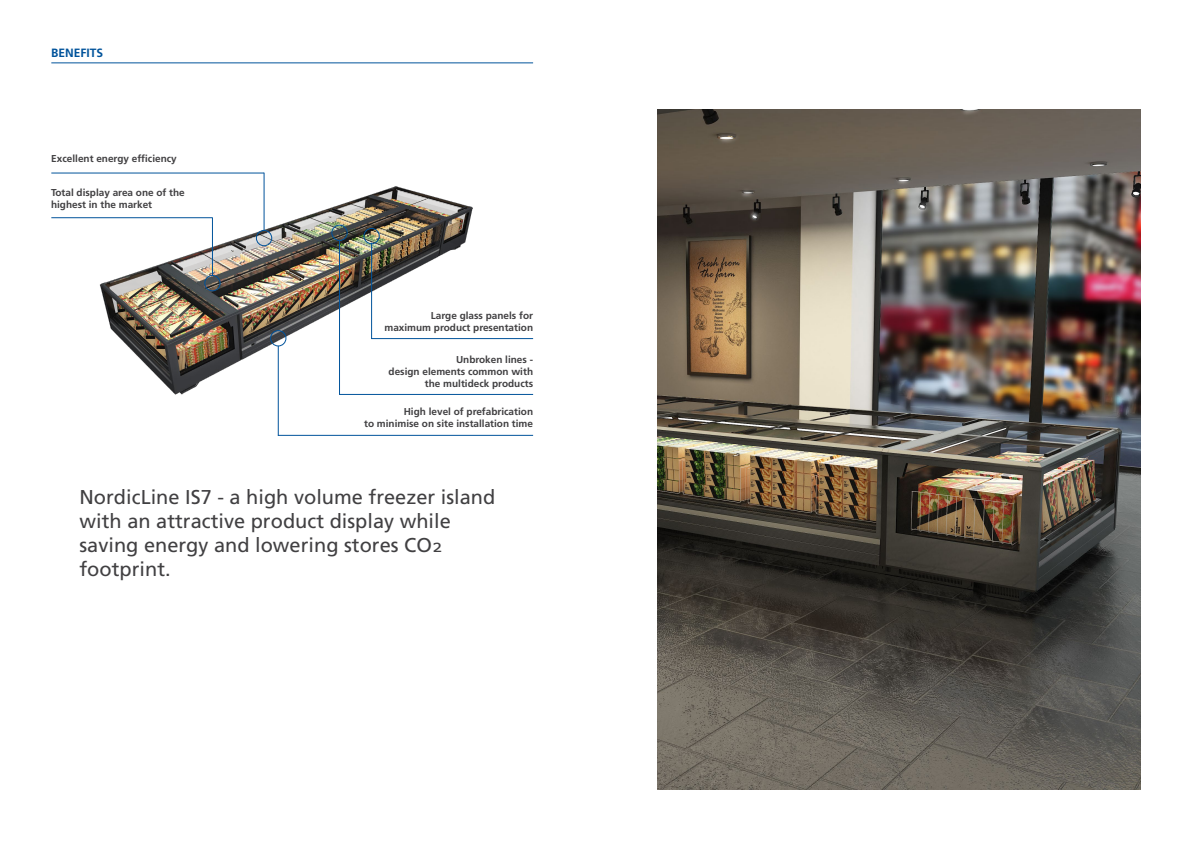
<style>
.page{position:relative;width:1191px;height:842px;background:#fff}
.page>*{position:absolute;margin:0;border:0;box-sizing:border-box;transform-origin:0 0}
.t1{font:20px/24px "Frutiger LT Std";color:#414042}
.t2{font:700 12px "Frutiger LT Std";color:#00539b}
.t3{font:700 10px/12px "Frutiger LT Std";color:#414042;text-align:right}
.s1{font-family:"Verdana"}
</style>
<div class="page">
<img style="left:658px;top:109px;width:482px;height:681px">
<img style="left:58px;top:172px;width:464px;height:235px">
<hr style="left:51px;top:62px;width:482px;height:1px;background:#00539b">
<hr style="left:278px;top:435px;width:255px;height:1px;background:#00539b">
<hr style="left:278px;top:346px;width:1px;height:90px;background:#00539b">
<div style="left:270px;top:330px;width:16px;height:16px;border:1px solid #00539b;border-radius:50%"></div>
<hr style="left:339px;top:394px;width:194px;height:1px;background:#00539b">
<hr style="left:339px;top:240px;width:1px;height:155px;background:#00539b">
<div style="left:331px;top:225px;width:17px;height:16px;border:1px solid #00539b;border-radius:50%"></div>
<hr style="left:371px;top:338px;width:162px;height:1px;background:#00539b">
<hr style="left:371px;top:243px;width:1px;height:96px;background:#00539b">
<div style="left:363px;top:228px;width:17px;height:16px;border:1px solid #00539b;border-radius:50%"></div>
<hr style="left:51px;top:217px;width:161px;height:1px;background:#00539b">
<hr style="left:212px;top:217px;width:1px;height:59px;background:#00539b">
<div style="left:204px;top:275px;width:17px;height:16px;border:1px solid #00539b;border-radius:50%"></div>
<hr style="left:51px;top:173px;width:213px;height:1px;background:#00539b">
<hr style="left:264px;top:173px;width:1px;height:58px;background:#00539b">
<div style="left:256px;top:230px;width:16px;height:16px;border:1px solid #00539b;border-radius:50%"></div>
<p class="t2" style="left:51px;top:46px;width:54px">BENEFITS</p>
<p class="t3" style="left:51px;top:153px;width:127px">Excellent energy efficiency</p>
<p class="t3" style="left:51px;top:187px;width:135px;text-align:left">Total display area one of the highest in the market</p>
<p class="t3" style="left:384px;top:309px;width:150px">Large glass panels for maximum product presentation</p>
<p class="t3" style="left:388px;top:353px;width:146px">Unbroken lines -<br>design elements common with the multideck products</p>
<p class="t3" style="left:364px;top:406px;width:170px">High level of prefabrication<br>to minimise on site installation time</p>
<h1 class="t1" style="left:80px;top:485px;width:417px">NordicLine IS7 - a high volume freezer island with an attractive product display while saving energy and lowering stores CO<span class="s1">₂ </span>footprint.</h1>
</div>
